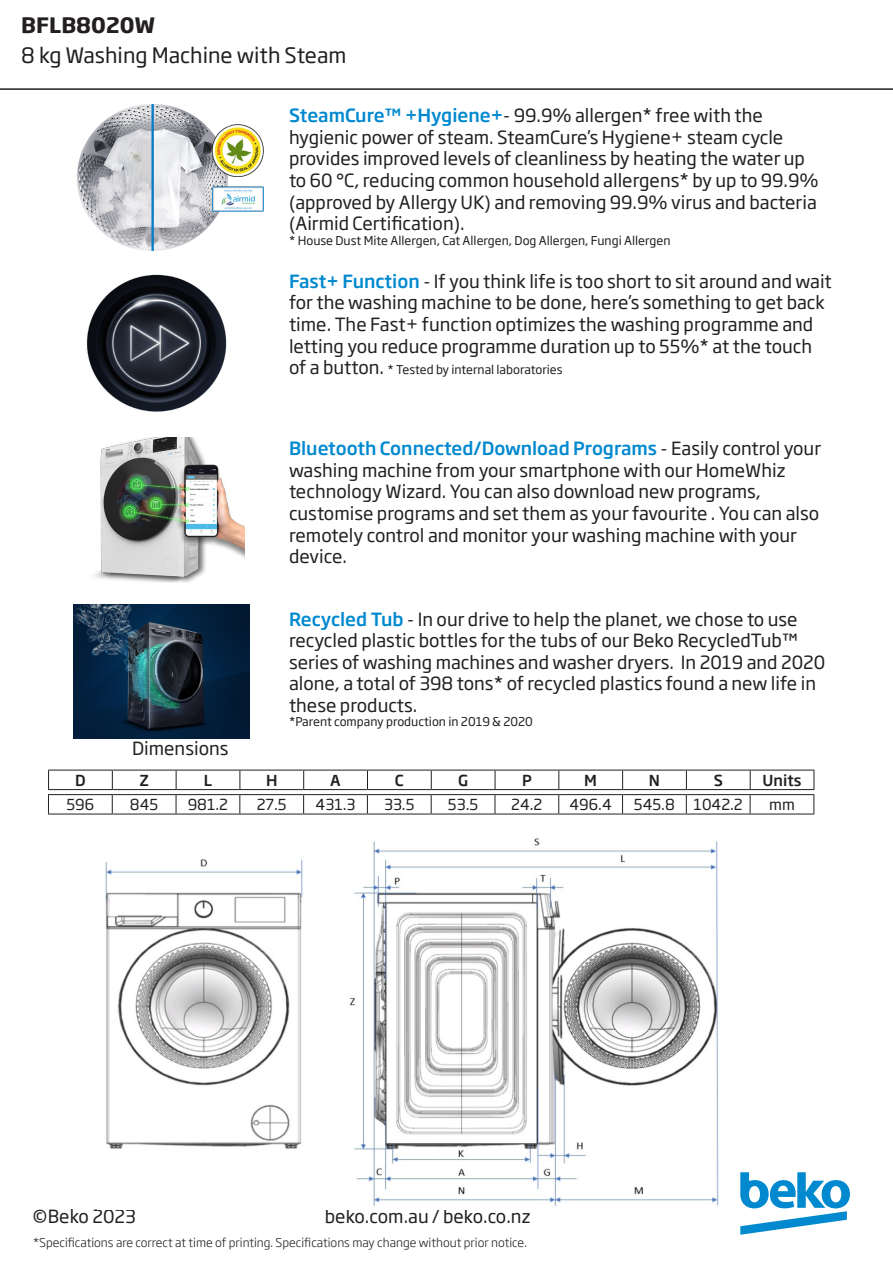
<style>
.page{position:relative;width:893px;height:1263px;background:#fff}
.page>*{position:absolute;margin:0;border:0;box-sizing:border-box;transform-origin:0 0}
.t1{font:21px "Soho Gothic Pro";color:#231f20}
.t2{font:700 21px "Soho Gothic Pro";color:#231f20}
.t3{font:18px/21.6px "Soho Gothic Pro";color:#231f20}
.t4{font:15px "Soho Gothic Pro";color:#231f20}
.t5{font:500 15px "Soho Gothic Pro";color:#231f20}
.t6{font:12px "Soho Gothic Pro";color:#231f20}
.t7{font:300 12px "Soho Gothic Pro";color:#231f20}
.s1{font-weight:500;color:#0089cf}
.s2{font-size:18px}
</style>
<div class="page">
<hr style="left:0;top:88px;width:893px;height:2px;background:#231f20">
<img style="left:86px;top:274px;width:141px;height:138px">
<img style="left:77px;top:104px;width:168px;height:147px">
<svg style="left:740px;top:1172px;width:110px;height:63px"></svg>
<img style="left:94px;top:437px;width:151px;height:145px">
<img style="left:105px;top:838px;width:614px;height:369px">
<hr style="left:48px;top:770px;width:64px;height:1px;background:#231f20">
<svg style="left:48px;top:770px;width:1px;height:19px"></svg>
<hr style="left:112px;top:770px;width:64px;height:1px;background:#231f20">
<svg style="left:112px;top:770px;width:1px;height:19px"></svg>
<hr style="left:176px;top:770px;width:64px;height:1px;background:#231f20">
<svg style="left:176px;top:770px;width:1px;height:19px"></svg>
<hr style="left:240px;top:770px;width:64px;height:1px;background:#231f20">
<svg style="left:239px;top:770px;width:1px;height:19px"></svg>
<hr style="left:304px;top:770px;width:63px;height:1px;background:#231f20">
<svg style="left:303px;top:770px;width:1px;height:19px"></svg>
<hr style="left:367px;top:770px;width:64px;height:1px;background:#231f20">
<svg style="left:367px;top:770px;width:1px;height:19px"></svg>
<hr style="left:431px;top:770px;width:64px;height:1px;background:#231f20">
<svg style="left:431px;top:770px;width:1px;height:19px"></svg>
<hr style="left:495px;top:770px;width:64px;height:1px;background:#231f20">
<svg style="left:495px;top:770px;width:1px;height:19px"></svg>
<hr style="left:559px;top:770px;width:64px;height:1px;background:#231f20">
<svg style="left:558px;top:770px;width:1px;height:19px"></svg>
<hr style="left:623px;top:770px;width:63px;height:1px;background:#231f20">
<svg style="left:622px;top:770px;width:1px;height:19px"></svg>
<hr style="left:686px;top:770px;width:64px;height:1px;background:#231f20">
<svg style="left:686px;top:770px;width:1px;height:19px"></svg>
<hr style="left:750px;top:770px;width:64px;height:1px;background:#231f20">
<svg style="left:750px;top:770px;width:1px;height:19px"></svg>
<svg style="left:813px;top:770px;width:1px;height:19px"></svg>
<hr style="left:48px;top:789px;width:64px;height:1px;background:#231f20">
<hr style="left:112px;top:789px;width:64px;height:1px;background:#231f20">
<hr style="left:176px;top:789px;width:64px;height:1px;background:#231f20">
<hr style="left:240px;top:789px;width:64px;height:1px;background:#231f20">
<hr style="left:304px;top:789px;width:63px;height:1px;background:#231f20">
<hr style="left:367px;top:789px;width:64px;height:1px;background:#231f20">
<hr style="left:431px;top:789px;width:64px;height:1px;background:#231f20">
<hr style="left:495px;top:789px;width:64px;height:1px;background:#231f20">
<hr style="left:559px;top:789px;width:64px;height:1px;background:#231f20">
<hr style="left:623px;top:789px;width:63px;height:1px;background:#231f20">
<hr style="left:686px;top:789px;width:64px;height:1px;background:#231f20">
<hr style="left:750px;top:789px;width:64px;height:1px;background:#231f20">
<hr style="left:48px;top:794px;width:64px;height:1px;background:#231f20">
<svg style="left:48px;top:795px;width:1px;height:18px"></svg>
<hr style="left:112px;top:794px;width:64px;height:1px;background:#231f20">
<svg style="left:112px;top:795px;width:1px;height:18px"></svg>
<hr style="left:176px;top:794px;width:64px;height:1px;background:#231f20">
<svg style="left:176px;top:795px;width:1px;height:18px"></svg>
<hr style="left:240px;top:794px;width:64px;height:1px;background:#231f20">
<svg style="left:239px;top:795px;width:1px;height:18px"></svg>
<hr style="left:304px;top:794px;width:63px;height:1px;background:#231f20">
<svg style="left:303px;top:795px;width:1px;height:18px"></svg>
<hr style="left:367px;top:794px;width:64px;height:1px;background:#231f20">
<svg style="left:367px;top:795px;width:1px;height:18px"></svg>
<hr style="left:431px;top:794px;width:64px;height:1px;background:#231f20">
<svg style="left:431px;top:795px;width:1px;height:18px"></svg>
<hr style="left:495px;top:794px;width:64px;height:1px;background:#231f20">
<svg style="left:494px;top:795px;width:1px;height:18px"></svg>
<hr style="left:559px;top:794px;width:63px;height:1px;background:#231f20">
<svg style="left:558px;top:795px;width:1px;height:18px"></svg>
<hr style="left:622px;top:794px;width:64px;height:1px;background:#231f20">
<svg style="left:622px;top:795px;width:1px;height:18px"></svg>
<hr style="left:686px;top:794px;width:64px;height:1px;background:#231f20">
<svg style="left:686px;top:795px;width:1px;height:18px"></svg>
<hr style="left:750px;top:794px;width:64px;height:1px;background:#231f20">
<svg style="left:750px;top:795px;width:1px;height:18px"></svg>
<svg style="left:813px;top:795px;width:1px;height:18px"></svg>
<hr style="left:48px;top:813px;width:64px;height:1px;background:#231f20">
<hr style="left:112px;top:813px;width:64px;height:1px;background:#231f20">
<hr style="left:176px;top:813px;width:64px;height:1px;background:#231f20">
<hr style="left:240px;top:813px;width:64px;height:1px;background:#231f20">
<hr style="left:304px;top:813px;width:63px;height:1px;background:#231f20">
<hr style="left:367px;top:813px;width:64px;height:1px;background:#231f20">
<hr style="left:431px;top:813px;width:64px;height:1px;background:#231f20">
<hr style="left:495px;top:813px;width:64px;height:1px;background:#231f20">
<hr style="left:559px;top:813px;width:63px;height:1px;background:#231f20">
<hr style="left:622px;top:813px;width:64px;height:1px;background:#231f20">
<hr style="left:686px;top:813px;width:64px;height:1px;background:#231f20">
<hr style="left:750px;top:813px;width:64px;height:1px;background:#231f20">
<img style="left:74px;top:605px;width:175px;height:134px">
<img style="left:212px;top:125px;width:52px;height:51px">
<img style="left:212px;top:182px;width:52px;height:34px">
<p class="t2" style="left:21px;top:9px;width:136px">BFLB8020W</p>
<p class="t1" style="left:21px;top:39px;width:327px">8 kg Washing Machine with Steam</p>
<p class="t3" style="left:289px;top:104px;width:531px"><span class="s1">SteamCure™ +Hygiene+</span>- 99.9% allergen* free with the hygienic power of steam. SteamCure’s Hygiene+ steam cycle provides improved levels of cleanliness by heating the water up to 60 °C, reducing common household allergens* by up to 99.9% (approved by Allergy UK) and removing 99.9% virus and bacteria (Airmid Certification).</p>
<p class="t6" style="left:289px;top:231px;width:383px">* House Dust Mite Allergen, Cat Allergen, Dog Allergen, Fungi Allergen</p>
<p class="t3" style="left:289px;top:269px;width:544px"><span class="s1">Fast+ Function</span> - If you think life is too short to sit around and wait for the washing machine to be done, here’s something to get back time. The Fast+ function optimizes the washing programme and letting you reduce programme duration up to 55%* at the touch</p>
<p class="t6" style="left:289px;top:360px;width:275px"><span class="s2">of a button.</span> * Tested by internal laboratories</p>
<p class="t3" style="left:289px;top:437px;width:534px"><span class="s1">Bluetooth Connected/Download Programs</span> - Easily control your washing machine from your smartphone with our HomeWhiz technology Wizard. You can also download new programs, customise programs and set them as your favourite . You can also remotely control and monitor your washing machine with your device.</p>
<p class="t3" style="left:132px;top:736px;width:98px">Dimensions</p>
<p class="t3" style="left:289px;top:607px;width:538px"><span class="s1">Recycled Tub</span> - In our drive to help the planet, we chose to use recycled plastic bottles for the tubs of our Beko RecycledTub™ series of washing machines and washer dryers. In 2019 and 2020 alone, a total of 398 tons* of recycled plastics found a new life in these products.</p>
<p class="t6" style="left:289px;top:713px;width:245px">*Parent company production in 2019 &amp; 2020</p>
<p class="t5" style="left:75px;top:768px;width:12px">D</p>
<p class="t5" style="left:139px;top:768px;width:11px">Z</p>
<p class="t5" style="left:204px;top:768px;width:10px">L</p>
<p class="t5" style="left:266px;top:768px;width:13px">H</p>
<p class="t5" style="left:330px;top:768px;width:12px">A</p>
<p class="t5" style="left:395px;top:768px;width:10px">C</p>
<p class="t5" style="left:458px;top:768px;width:12px">G</p>
<p class="t5" style="left:522px;top:768px;width:11px">P</p>
<p class="t5" style="left:584px;top:768px;width:14px">M</p>
<p class="t5" style="left:649px;top:768px;width:13px">N</p>
<p class="t5" style="left:714px;top:768px;width:11px">S</p>
<p class="t5" style="left:763px;top:768px;width:40px">Units</p>
<p class="t4" style="left:67px;top:793px;width:29px">596</p>
<p class="t4" style="left:130px;top:793px;width:30px">845</p>
<p class="t4" style="left:188px;top:793px;width:42px">981.2</p>
<p class="t4" style="left:257px;top:793px;width:32px">27.5</p>
<p class="t4" style="left:316px;top:793px;width:41px">431.3</p>
<p class="t4" style="left:384px;top:793px;width:32px">33.5</p>
<p class="t4" style="left:448px;top:793px;width:32px">53.5</p>
<p class="t4" style="left:511px;top:793px;width:33px">24.2</p>
<p class="t4" style="left:569px;top:793px;width:44px">496.4</p>
<p class="t4" style="left:634px;top:793px;width:42px">545.8</p>
<p class="t4" style="left:694px;top:793px;width:51px">1042.2</p>
<p class="t4" style="left:769px;top:793px;width:27px">mm</p>
<p class="t3" style="left:33px;top:1205px;width:105px">©Beko 2023</p>
<p class="t3" style="left:325px;top:1205px;width:207px">beko.com.au / beko.co.nz</p>
<p class="t7" style="left:33px;top:1233px;width:495px">*Specifications are correct at time of printing. Specifications may change without prior notice.</p>
</div>
